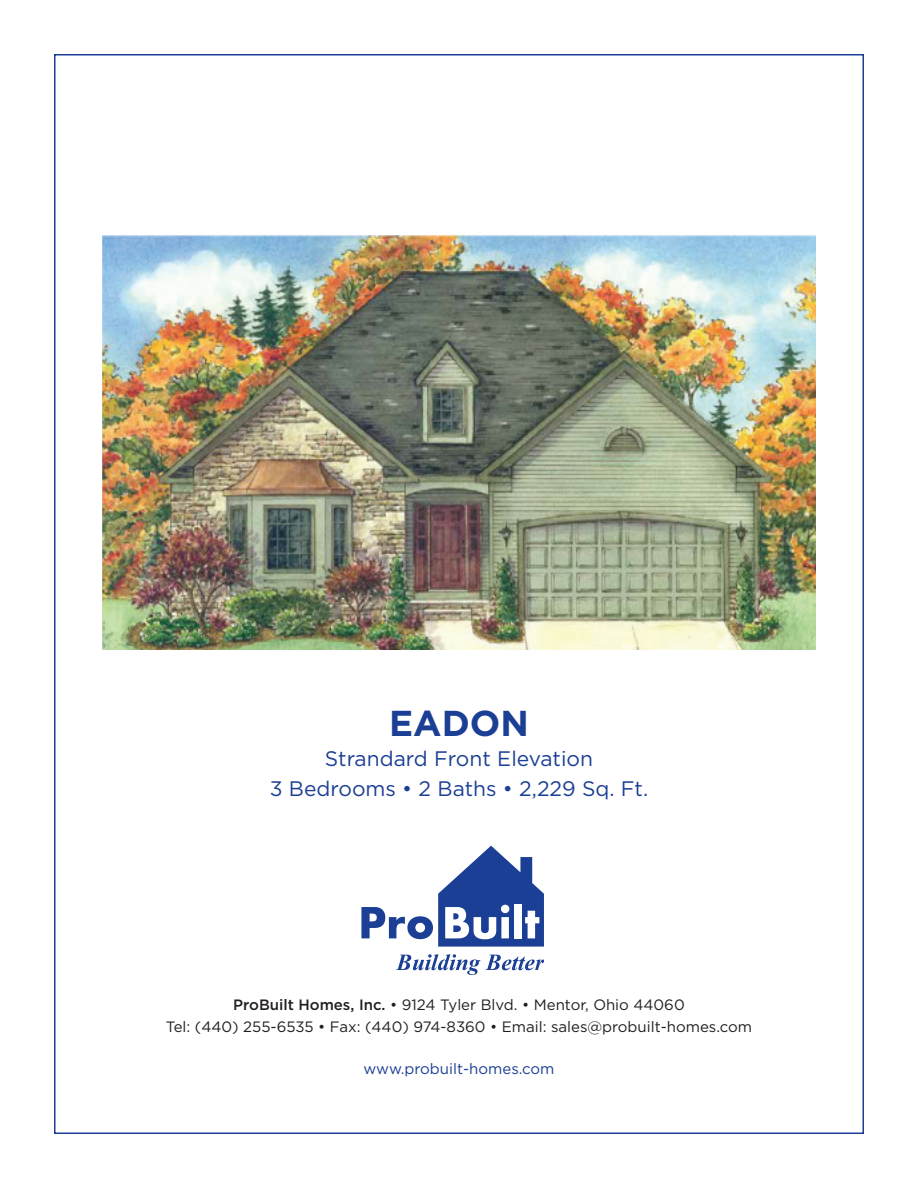
<style>
.page{position:relative;width:918px;height:1188px;background:#fff}
.page>*{position:absolute;margin:0;border:0;box-sizing:border-box;transform-origin:0 0}
.t1{font:700 36px "Gotham";color:#1b3f94}
.t2{font:21px/30px "Gotham";color:#1b3f94;text-align:center}
.t3{font:15px/21.1px "Gotham";color:#231f20;text-align:center}
.t4{font:15px "Gotham";color:#1b3f94}
.s1{font-weight:500}
</style>
<div class="page">
<svg style="left:361px;top:846px;width:183px;height:101px"></svg>
<svg style="left:396px;top:954px;width:148px;height:21px"></svg>
<img style="left:102px;top:235px;width:714px;height:414px">
<h1 class="t1" style="left:389px;top:699px;width:141px">EADON</h1>
<h2 class="t2" style="left:270px;top:743px;width:380px">Strandard Front Elevation<br>3 Bedrooms • 2 Baths • 2,229 Sq. Ft.</h2>
<p class="t3" style="left:166px;top:994px;width:588px"><span class="s1">ProBuilt Homes, Inc.</span> • 9124 Tyler Blvd. • Mentor, Ohio 44060<br>Tel: (440) 255-6535 • Fax: (440) 974-8360 • Email: sales@probuilt-homes.com</p>
<p class="t4" style="left:364px;top:1060px;width:192px">www.probuilt-homes.com</p>
</div>
